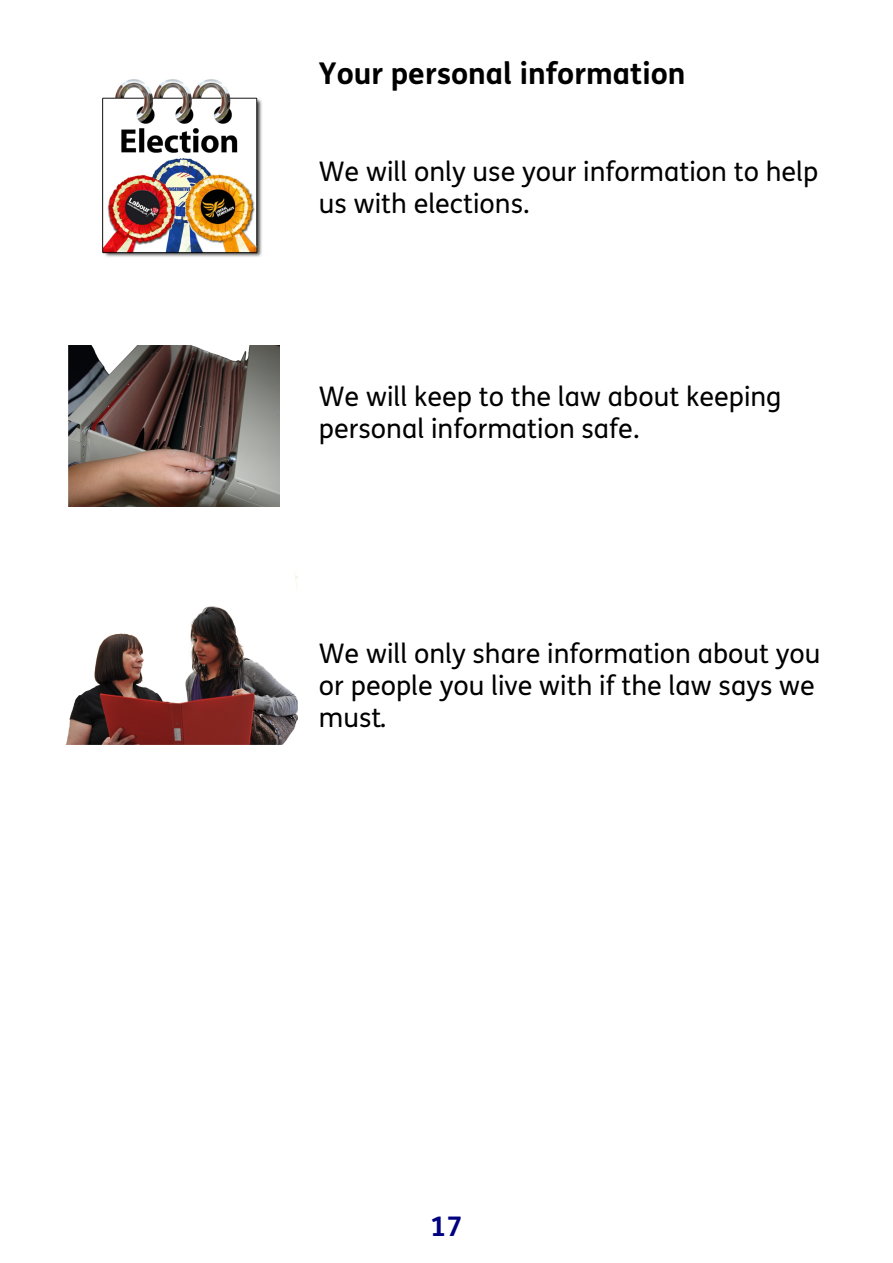
<style>
.page{position:relative;width:893px;height:1263px;background:#fff}
.page>*{position:absolute;margin:0;border:0;box-sizing:border-box;transform-origin:0 0}
.t1{font:700 30px "FS Me";color:#000}
.t2{font:27px/32.1px "FS Me";color:#000}
.t3{font:700 27px "FS Me";color:#000080}
</style>
<div class="page">
<img style="left:69px;top:346px;width:211px;height:160px">
<img style="left:102px;top:79px;width:160px;height:178px">
<img style="left:66px;top:571px;width:231px;height:173px">
<p class="t1" style="left:319px;top:62px;width:368px">Your personal information</p>
<p class="t2" style="left:319px;top:158px;width:501px">We will only use your information to help us with elections.</p>
<p class="t2" style="left:319px;top:383px;width:464px">We will keep to the law about keeping personal information safe.</p>
<p class="t2" style="left:319px;top:640px;width:503px">We will only share information about you or people you live with if the law says we must.</p>
<p class="t3" style="left:431px;top:1216px;width:33px">17</p>
</div>
